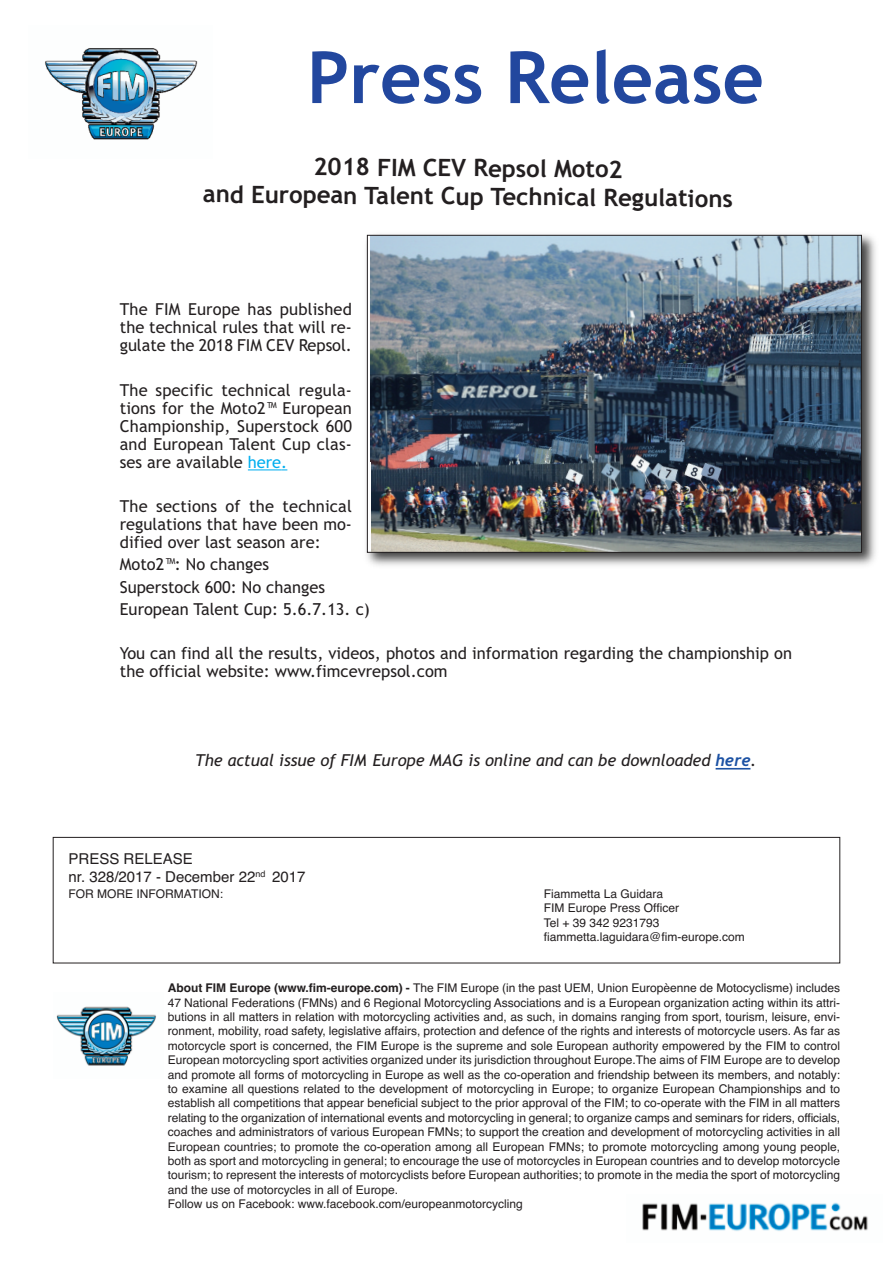
<style>
.page{position:relative;width:893px;height:1263px;background:#fff}
.page>*{position:absolute;margin:0;border:0;box-sizing:border-box;transform-origin:0 0}
.t1{font:700 72px "Trebuchet MS";color:#22479e}
.t2{font:700 24px/28.3px "Trebuchet MS";letter-spacing:-.01em;color:#231f20;text-align:center}
.t3{font:16.5px/18px "Trebuchet MS";color:#231f20;text-align:justify}
.t4{font:italic 16.5px "Trebuchet MS";color:#231f20}
.t5{font:15px/18px "Helvetica";color:#231f20}
.t6{font:12px/14.4px "Helvetica";color:#231f20}
.s1{color:#00aeef}
.s2{font-family:"Trebuchet";font-weight:700;color:#1c52a4}
.s3{font-weight:700}
</style>
<div class="page">
<img style="left:45px;top:48px;width:153px;height:92px">
<img style="left:642px;top:1202px;width:226px;height:29px">
<hr style="left:248px;top:469px;width:33px;height:1px;background:#00aeef">
<hr style="left:716px;top:768px;width:34px;height:1px;background:#1c52a4">
<img style="left:366px;top:234px;width:510px;height:332px">
<img style="left:370px;top:237px;width:490px;height:314px">
<div style="left:367px;top:235px;width:495px;height:318px;border:1px solid #231f20"></div>
<img style="left:56px;top:1006px;width:100px;height:60px">
<div style="left:53px;top:837px;width:787px;height:126px;border:1px solid #231f20"></div>
<h1 class="t1" style="left:307px;top:36px;width:458px">Press Release</h1>
<h2 class="t2" style="left:203px;top:154px;width:532px">2018 FIM CEV Repsol Moto2<br>and European Talent Cup Technical Regulations</h2>
<h3 class="t3" style="left:120px;top:300px;width:234px">The FIM Europe has published the technical rules that will re&shy;gulate the 2018 FIM CEV Repsol.</h3>
<h3 class="t3" style="left:120px;top:381px;width:234px">The specific technical regula&shy;tions for the Moto2™ European Championship, Superstock 600 and European Talent Cup clas&shy;ses are available <span class="s1">here.</span></h3>
<h3 class="t3" style="left:120px;top:497px;width:234px">The sections of the technical regulations that have been mo&shy;dified over last season are:</h3>
<h3 class="t3" style="left:120px;top:554px;width:252px;line-height:22.2px;text-align:left">Moto2™: No changes<br>Superstock 600: No changes<br>European Talent Cup: 5.6.7.13. c)</h3>
<h3 class="t3" style="left:120px;top:645px;width:674px">You can find all the results, videos, photos and information regarding the championship on the official website: www.fimcevrepsol.com</h3>
<h3 class="t4" style="left:195px;top:751px;width:563px">The actual issue of FIM Europe MAG is online and can be downloaded <span class="s2">here</span>.</h3>
<p class="t5" style="left:69px;top:850px;width:238px">PRESS RELEASE<br>nr. 328/2017 - December 22<sup>nd</sup> 2017</p>
<p class="t6" style="left:69px;top:886px;width:156px">FOR MORE INFORMATION:</p>
<p class="t6" style="left:544px;top:886px;width:203px">Fiammetta La Guidara<br>FIM Europe Press Officer<br>Tel + 39 342 9231793 fiammetta.laguidara@fim-europe.com</p>
<p class="t6" style="left:168px;top:981px;width:674px"><span class="s3">About FIM Europe (www.fim-europe.com) -</span> The FIM Europe (in the past UEM, Union Europèenne de Motocyclisme) includes 47 National Federations (FMNs) and 6 Regional Motorcycling Associations and is a European organization acting within its attri&shy;butions in all matters in relation with motorcycling activities and, as such, in domains ranging from sport, tourism, leisure, envi&shy;ronment, mobility, road safety, legislative affairs, protection and defence of the rights and interests of motorcycle users. As far as motorcycle sport is concerned, the FIM Europe is the supreme and sole European authority empowered by the FIM to control European motorcycling sport activities organized under its jurisdiction throughout Europe.The aims of FIM Europe are to develop and promote all forms of motorcycling in Europe as well as the co-operation and friendship between its members, and notably: to examine all questions related to the development of motorcycling in Europe; to organize European Championships and to establish all competitions that appear beneficial subject to the prior approval of the FIM; to co-operate with the FIM in all matters relating to the organization of international events and motorcycling in general; to organize camps and seminars for riders, officials, coaches and administrators of various European FMNs; to support the creation and development of motorcycling activities in all European countries; to promote the co-operation among all European FMNs; to promote motorcycling among young people, both as sport and motorcycling in general; to encourage the use of motorcycles in European countries and to develop motorcycle tourism; to represent the interests of motorcyclists before European authorities; to promote in the media the sport of motorcycling and the use of motorcycles in all of Europe.<br>Follow us on Facebook: www.facebook.com/europeanmotorcycling</p>
</div>
